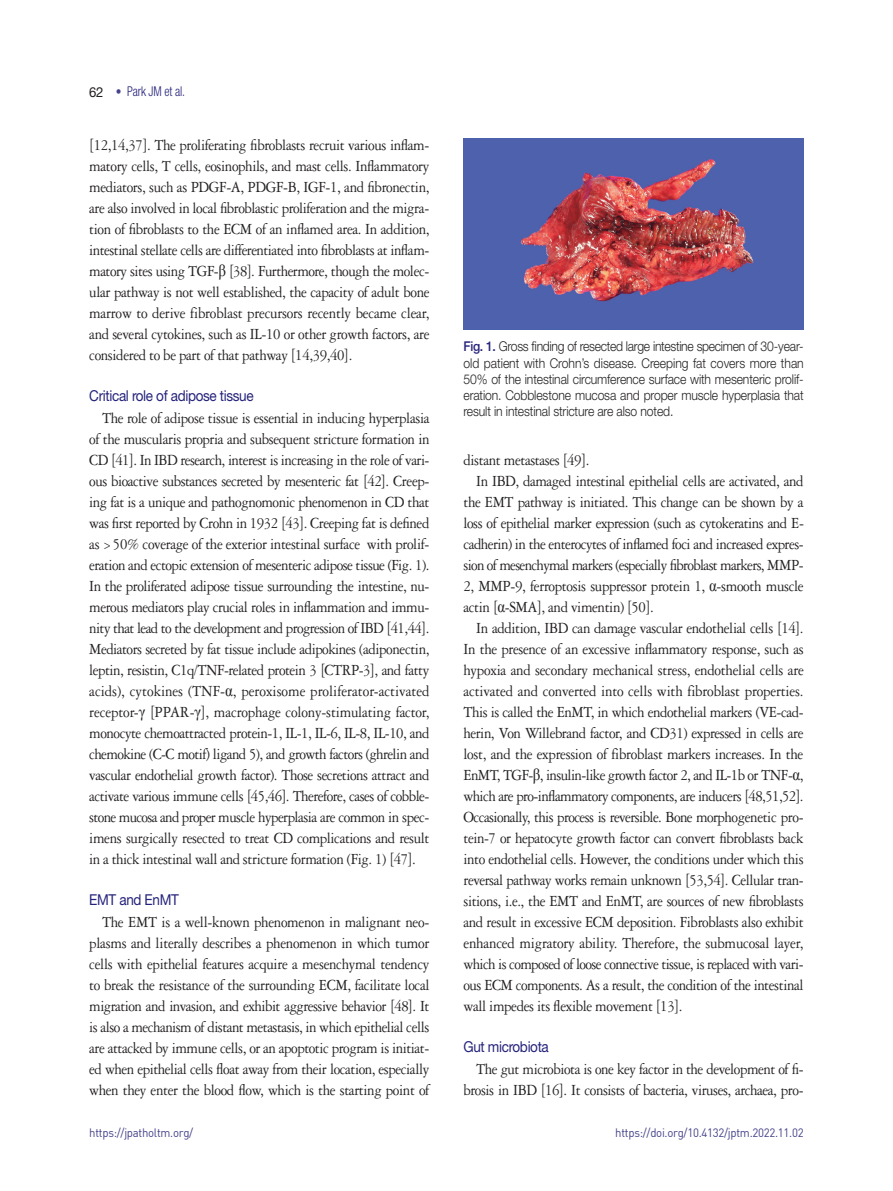
<style>
.page{position:relative;width:893px;height:1191px;background:#fff}
.page>*{position:absolute;margin:0;border:0;box-sizing:border-box;transform-origin:0 0}
.본문{font:16.5px/21px "Garamond 3 LT Std";letter-spacing:-.025em;color:#231f20;text-align:justify;scale:.9 1}
._1_제목{font:15px "Helvetica Neue LT Std";letter-spacing:-.025em;color:#26237b;scale:.9 1}
.그림제목{font:300 13.5px/16.2px "Helvetica Neue LT Std";letter-spacing:-.01em;color:#231f20;text-align:justify;scale:.9 1}
.t1{font:300 condensed 13.5px "Helvetica Neue LT Std";letter-spacing:-.01em;color:#26237b;scale:.9 1}
.t2{font:12px "Dinreg";letter-spacing:-.025em;color:#45428b;scale:.95 1}
.s1{font-weight:400;font-stretch:normal;font-size:13.8px;color:#231f20}
.s2{font-size:12.75px;color:#45428b}
.s3{font-family:"Adobe Garamond Pro"}
.s4{font-family:"Times New Roman"}
.s5{font-weight:500;color:#26237b}
</style>
<div class="page">
<img style="left:463px;top:138px;width:341px;height:192px">
<p class="t1" style="left:89px;top:84px;width:108px"><span class="s1">62</span> <span class="s2">•</span> Park JM et al.</p>
<p class="본문" style="left:89px;top:134px;width:379px"><span class="s3">[</span>12,14,37<span class="s3">]</span>. The proliferating fibroblasts recruit various inflam&shy;matory cells, T cells, eosinophils, and mast cells. Inflammatory mediators, such as PDGF-A, PDGF-B, IGF-1, and fibronectin, are also involved in local fibroblastic proliferation and the migra&shy;tion of fibroblasts to the ECM of an inflamed area. In addition, intestinal stellate cells are differentiated into fibroblasts at inflam&shy;matory sites using TGF-<span class="s4">β</span> <span class="s3">[</span>38<span class="s3">]</span>. Furthermore, though the molec&shy;ular pathway is not well established, the capacity of adult bone marrow to derive fibroblast precursors recently became clear, and several cytokines, such as IL-10 or other growth factors, are considered to be part of that pathway <span class="s3">[</span>14,39,40<span class="s3">]</span>.</p>
<p class="_1_제목" style="left:89px;top:386px;width:184px">Critical role of adipose tissue</p>
<p class="본문" style="left:89px;top:407px;width:380px;text-indent:13px">The role of adipose tissue is essential in inducing hyperplasia of the muscularis propria and subsequent stricture formation in CD <span class="s3">[</span>41<span class="s3">]</span>. In IBD research, interest is increasing in the role of vari&shy;ous bioactive substances secreted by mesenteric fat <span class="s3">[</span>42<span class="s3">]</span>. Creep&shy;ing fat is a unique and pathognomonic phenomenon in CD that was first reported by Crohn in 1932 <span class="s3">[</span>43<span class="s3">]</span>. Creeping fat is defined as &gt;50% coverage of the exterior intestinal surface with prolif&shy;eration and ectopic extension of mesenteric adipose tissue (Fig. 1).<br>In the proliferated adipose tissue surrounding the intestine, nu&shy;merous mediators play crucial roles in inflammation and immu&shy;nity that lead to the development and progression of IBD <span class="s3">[</span>41,44<span class="s3">]</span>.<br>Mediators secreted by fat tissue include adipokines (adiponectin, leptin, resistin, C1q/TNF-related protein 3 <span class="s3">[</span>CTRP-3<span class="s3">]</span>, and fatty acids), cytokines (TNF-<span class="s4">α</span>, peroxisome proliferator-activated receptor-<span class="s4">γ</span> <span class="s3">[</span>PPAR-<span class="s4">γ</span><span class="s3">]</span>, macrophage colony-stimulating factor, monocyte chemoattracted protein-1, IL-1, IL-6, IL-8, IL-10, and chemokine (C-C motif) ligand 5), and growth factors (ghrelin and vascular endothelial growth factor). Those secretions attract and activate various immune cells <span class="s3">[</span>45,46<span class="s3">]</span>. Therefore, cases of cobble&shy;stone mucosa and proper muscle hyperplasia are common in spec&shy;imens surgically resected to treat CD complications and result in a thick intestinal wall and stricture formation (Fig. 1) <span class="s3">[</span>47<span class="s3">]</span>.</p>
<p class="_1_제목" style="left:89px;top:890px;width:101px">EMT and EnMT</p>
<p class="본문" style="left:89px;top:911px;width:380px;text-indent:13px">The EMT is a well-known phenomenon in malignant neo&shy;plasms and literally describes a phenomenon in which tumor cells with epithelial features acquire a mesenchymal tendency to break the resistance of the surrounding ECM, facilitate local migration and invasion, and exhibit aggressive behavior <span class="s3">[</span>48<span class="s3">]</span>. It is also a mechanism of distant metastasis, in which epithelial cells are attacked by immune cells, or an apoptotic program is initiat&shy;ed when epithelial cells float away from their location, especially when they enter the blood flow, which is the starting point of</p>
<p class="그림제목" style="left:463px;top:338px;width:380px"><span class="s5">Fig. 1.</span> Gross finding of resected large intestine specimen of 30-year&shy;old patient with Crohn’s disease. Creeping fat covers more than 50% of the intestinal circumference surface with mesenteric prolif&shy;eration. Cobblestone mucosa and proper muscle hyperplasia that result in intestinal stricture are also noted.</p>
<p class="본문" style="left:463px;top:449px;width:141px">distant metastases <span class="s3">[</span>49<span class="s3">]</span>.</p>
<p class="본문" style="left:463px;top:470px;width:380px;text-indent:13px">In IBD, damaged intestinal epithelial cells are activated, and the EMT pathway is initiated. This change can be shown by a loss of epithelial marker expression (such as cytokeratins and E&shy;cadherin) in the enterocytes of inflamed foci and increased expres&shy;sion of mesenchymal markers (especially fibroblast markers, MMP-2, MMP-9, ferroptosis suppressor protein 1, <span class="s4">α</span>-smooth muscle actin <span class="s3">[</span><span class="s4">α</span>-SMA<span class="s3">]</span>, and vimentin) <span class="s3">[</span>50<span class="s3">]</span>.</p>
<p class="본문" style="left:463px;top:617px;width:380px;text-indent:13px">In addition, IBD can damage vascular endothelial cells <span class="s3">[</span>14<span class="s3">]</span>.<br>In the presence of an excessive inflammatory response, such as hypoxia and secondary mechanical stress, endothelial cells are activated and converted into cells with fibroblast properties.<br>This is called the EnMT, in which endothelial markers (VE-cad&shy;herin, Von Willebrand factor, and CD31) expressed in cells are lost, and the expression of fibroblast markers increases. In the EnMT, TGF-<span class="s4">β</span>, insulin-like growth factor 2, and IL-1b or TNF-<span class="s4">α</span>, which are pro-inflammatory components, are inducers <span class="s3">[</span>48,51,52<span class="s3">]</span>.<br>Occasionally, this process is reversible. Bone morphogenetic pro&shy;tein-7 or hepatocyte growth factor can convert fibroblasts back into endothelial cells. However, the conditions under which this reversal pathway works remain unknown <span class="s3">[</span>53,54<span class="s3">]</span>. Cellular tran&shy;sitions, i.e., the EMT and EnMT, are sources of new fibroblasts and result in excessive ECM deposition. Fibroblasts also exhibit enhanced migratory ability. Therefore, the submucosal layer, which is composed of loose connective tissue, is replaced with vari&shy;ous ECM components. As a result, the condition of the intestinal wall impedes its flexible movement <span class="s3">[</span>13<span class="s3">]</span>.</p>
<p class="_1_제목" style="left:463px;top:1037px;width:96px">Gut microbiota</p>
<p class="본문" style="left:463px;top:1058px;width:379px;text-align:right">The gut microbiota is one key factor in the development of fi&shy;brosis in IBD <span class="s3">[</span>16<span class="s3">]</span>. It consists of bacteria, viruses, archaea, pro-</p>
<p class="t2" style="left:89px;top:1125px;width:111px">https://jpatholtm.org/</p>
<p class="t2" style="left:615px;top:1125px;width:200px">https://doi.org/10.4132/jptm.2022.11.02</p>
</div>
